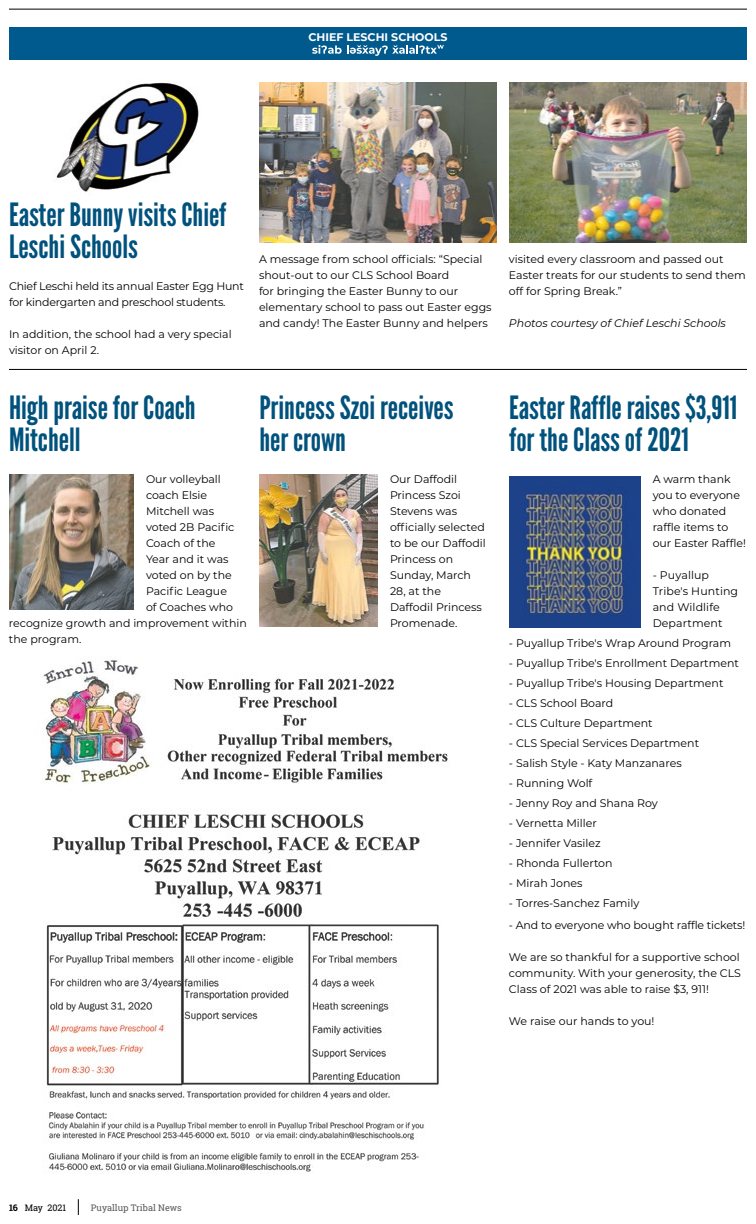
<style>
.page{position:relative;width:756px;height:1224px;background:#fff}
.page>*{position:absolute;margin:0;border:0;box-sizing:border-box;transform-origin:0 0}
.t1{font:32px/32px "League Gothic";color:#00527d}
.t2{font:11px/16px "Montserrat";color:#000}
.t3{font:11px/16px "Montserrat";letter-spacing:-.02em;color:#000}
.t4{font:italic 11px "Montserrat";color:#000}
.t5{font:700 11px "Montserrat";color:#fff}
.t6{font:9px "Roboto Slab";color:#58595b}
.t7{font:9px "Roboto Slab";color:#000}
.s1{font-weight:700}
</style>
<div class="page">
<svg style="left:78px;top:1199px;width:1px;height:16px"></svg>
<hr style="left:9px;top:9px;width:738px;height:1px;background:#000">
<hr style="left:9px;top:369px;width:738px;height:1px;background:#000">
<img style="left:56px;top:82px;width:143px;height:110px">
<div style="left:9px;top:27px;width:738px;height:32px;background:#005a8d"></div>
<svg style="left:312px;top:45px;width:132px;height:11px"></svg>
<img style="left:509px;top:83px;width:238px;height:160px">
<img style="left:259px;top:83px;width:238px;height:160px">
<img style="left:10px;top:475px;width:124px;height:134px">
<img style="left:259px;top:475px;width:119px;height:152px">
<div style="left:509px;top:476px;width:132px;height:152px;background:#1c4189"></div>
<img style="left:523px;top:492px;width:103px;height:124px">
<img style="left:43px;top:660px;width:405px;height:513px">
<p class="t5" style="left:309px;top:29px;width:140px">CHIEF LESCHI SCHOOLS</p>
<h1 class="t1" style="left:9px;top:199px;width:219px">Easter Bunny visits Chief<br>Leschi Schools</h1>
<p class="t3" style="left:9px;top:278px;width:236px">Chief Leschi held its annual Easter Egg Hunt for kindergarten and preschool students.</p>
<p class="t2" style="left:9px;top:326px;width:224px">In addition, the school had a very special visitor on April 2.</p>
<p class="t2" style="left:259px;top:251px;width:234px">A message from school officials: “Special shout-out to our CLS School Board<br>for bringing the Easter Bunny to our elementary school to pass out Easter eggs and candy! The Easter Bunny and helpers</p>
<p class="t2" style="left:509px;top:251px;width:238px">visited every classroom and passed out<br>Easter treats for our students to send them off for Spring Break.”</p>
<p class="t4" style="left:509px;top:316px;width:219px">Photos courtesy of Chief Leschi Schools</p>
<h1 class="t1" style="left:9px;top:392px;width:188px">High praise for Coach<br>Mitchell</h1>
<p class="t2" style="left:146px;top:471px;width:76px">Our volleyball</p>
<p class="t2" style="left:146px;top:487px;width:63px">coach Elsie</p>
<p class="t2" style="left:146px;top:503px;width:70px">Mitchell was</p>
<p class="t2" style="left:146px;top:519px;width:90px">voted 2B Pacific</p>
<p class="t2" style="left:146px;top:535px;width:71px">Coach of the</p>
<p class="t2" style="left:146px;top:551px;width:84px">Year and it was</p>
<p class="t2" style="left:146px;top:567px;width:87px">voted on by the</p>
<p class="t2" style="left:146px;top:583px;width:83px">Pacific League</p>
<p class="t2" style="left:146px;top:599px;width:89px">of Coaches who</p>
<p class="t2" style="left:9px;top:615px;width:239px">recognize growth and improvement within</p>
<p class="t2" style="left:9px;top:631px;width:74px">the program.</p>
<h1 class="t1" style="left:259px;top:392px;width:196px">Princess Szoi receives her crown</h1>
<p class="t2" style="left:390px;top:471px;width:97px">Our Daffodil<br>Princess Szoi<br>Stevens was officially selected to be our Daffodil<br>Princess on<br>Sunday, March<br>28, at the<br>Daffodil Princess<br>Promenade.</p>
<h1 class="t1" style="left:509px;top:392px;width:230px">Easter Raffle raises $3,911 for the Class of 2021</h1>
<p class="t2" style="left:653px;top:471px;width:95px">A warm thank you to everyone who donated raffle items to our Easter Raffle!</p>
<p class="t2" style="left:653px;top:567px;width:87px">- Puyallup<br>Tribe's Hunting and Wildlife<br>Department</p>
<p class="t2" style="left:509px;top:635px;width:224px">- Puyallup Tribe's Wrap Around Program</p>
<p class="t2" style="left:509px;top:655px;width:232px">- Puyallup Tribe's Enrollment Department</p>
<p class="t2" style="left:509px;top:675px;width:216px">- Puyallup Tribe's Housing Department</p>
<p class="t2" style="left:509px;top:695px;width:106px">- CLS School Board</p>
<p class="t2" style="left:509px;top:715px;width:145px">- CLS Culture Department</p>
<p class="t2" style="left:509px;top:735px;width:192px">- CLS Special Services Department</p>
<p class="t2" style="left:509px;top:755px;width:174px">- Salish Style - Katy Manzanares</p>
<p class="t2" style="left:509px;top:775px;width:85px">- Running Wolf</p>
<p class="t2" style="left:509px;top:795px;width:150px">- Jenny Roy and Shana Roy</p>
<p class="t2" style="left:509px;top:815px;width:89px">- Vernetta Miller</p>
<p class="t2" style="left:509px;top:835px;width:93px">- Jennifer Vasilez</p>
<p class="t2" style="left:509px;top:855px;width:105px">- Rhonda Fullerton</p>
<p class="t2" style="left:509px;top:875px;width:75px">- Mirah Jones</p>
<p class="t2" style="left:509px;top:895px;width:132px">- Torres-Sanchez Family</p>
<p class="t2" style="left:509px;top:917px;width:238px">- And to everyone who bought raffle tickets!</p>
<p class="t2" style="left:509px;top:949px;width:233px;text-align:justify">We are so thankful for a supportive school community. With your generosity, the CLS Class of 2021 was able to raise $3, 911!</p>
<p class="t2" style="left:509px;top:1013px;width:147px">We raise our hands to you!</p>
<p class="t7" style="left:9px;top:1202px;width:59px"><span class="s1">16</span> May 2021</p>
<p class="t6" style="left:91px;top:1202px;width:92px">Puyallup Tribal News</p>
</div>
